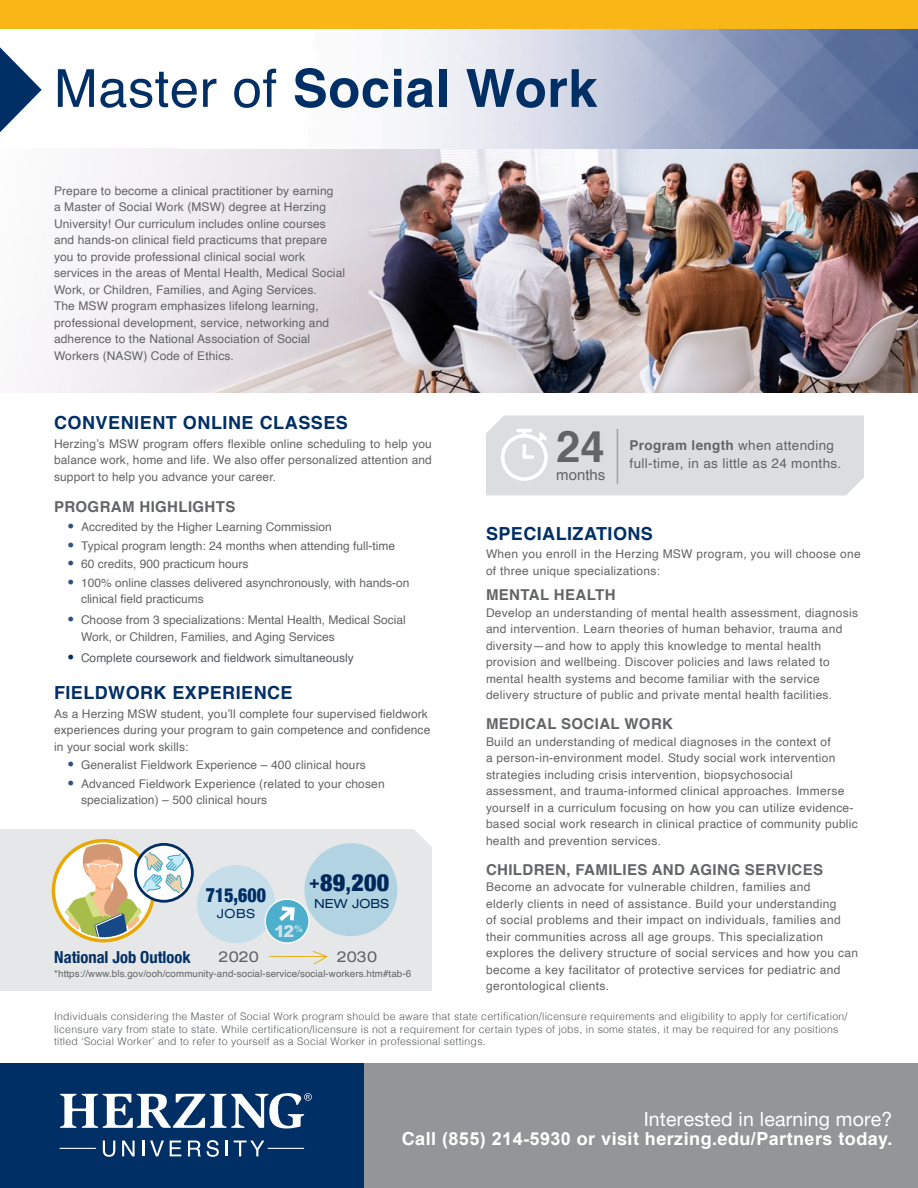
<style>
.page{position:relative;width:918px;height:1188px;background:#fff}
.page>*{position:absolute;margin:0;border:0;box-sizing:border-box;transform-origin:0 0}
.t1{font:700 52.5px "Helvetica";letter-spacing:.01em;color:#002f65}
.t2{font:700 43.5px "Helvetica";color:#636466}
.t3{font:42.75px "Poppy";color:#eaa900;scale:1.27 1}
.t4{font:900 condensed 23.85px "Helvetica Neue";color:#002f65}
.t5{font:900 condensed 19.65px "Helvetica Neue";letter-spacing:.005em;color:#002f65;scale:.9 1}
.t6{font:19.5px "Helvetica Neue";letter-spacing:.01em;color:#fff}
.t7{font:700 18px "Helvetica";letter-spacing:.025em;color:#002f65}
.t8{font:700 18px "Helvetica";letter-spacing:.025em;color:#fff}
.t9{font:700 condensed 16.5px "Helvetica Neue";color:#002f65}
.t10{font:900 16.2px "Arial";color:#cfe3ec}
.t11{font:expanded 15.15px "Helvetica Neue";color:#636466}
.t12{font:700 15px "Helvetica";letter-spacing:.025em;color:#636466}
.t13{font:15px "Helvetica";color:#636466}
.t14{font:13.5px/18px "Helvetica";letter-spacing:.025em;color:#636466}
.t15{font:expanded 12.6px "Helvetica Neue";letter-spacing:.01em;color:#002f65}
.t16{font:12px/16.5px "Helvetica";letter-spacing:.025em;color:#636466}
.t17{font:12px/16.5px "Helvetica";color:#636466}
.t18{font:12px "Helvetica";color:#575b5e}
.t19{font:300 10.5px/12.6px "Helvetica";letter-spacing:.025em;color:#575b5e}
.t20{font:9.75px "Helvetica";letter-spacing:.01em;color:#636466}
.s1{font-weight:400}
.s2{font-weight:300;font-size:13.5px;color:#305082}
.s3{font-weight:300;font-size:13.5px;color:#002f65}
.s4{font-weight:700}
.s5{font-family:"Arial"}
</style>
<div class="page">
<div style="left:0;top:829px;width:432px;height:162px;background:#e6e7e8"></div>
<img style="left:34px;top:148px;width:884px;height:244px">
<img style="left:413px;top:29px;width:505px;height:119px">
<svg style="left:0;top:47px;width:42px;height:85px"></svg>
<div style="left:0;top:0;width:918px;height:29px;background:#f9b617"></div>
<div style="left:0;top:1064px;width:364px;height:124px;background:#002f65"></div>
<div style="left:364px;top:1064px;width:554px;height:124px;background:#939598"></div>
<svg style="left:60px;top:1093px;width:252px;height:36px"></svg>
<hr style="left:60px;top:1148px;width:36px;height:1px;background:#fff">
<hr style="left:268px;top:1148px;width:36px;height:1px;background:#fff">
<svg style="left:103px;top:1141px;width:12px;height:16px"></svg>
<svg style="left:122px;top:1141px;width:13px;height:15px"></svg>
<svg style="left:142px;top:1141px;width:2px;height:15px"></svg>
<svg style="left:150px;top:1141px;width:14px;height:15px"></svg>
<svg style="left:170px;top:1141px;width:11px;height:15px"></svg>
<svg style="left:188px;top:1141px;width:13px;height:15px"></svg>
<svg style="left:207px;top:1140px;width:12px;height:17px"></svg>
<svg style="left:226px;top:1141px;width:2px;height:15px"></svg>
<svg style="left:234px;top:1141px;width:30px;height:15px"></svg>
<div style="left:486px;top:416px;width:378px;height:79px;background:#dcddde"></div>
<hr style="left:617px;top:429px;width:1px;height:55px;background:#bcbec0">
<div style="left:197px;top:865px;width:78px;height:78px;background:#c5dee9;border-radius:50%"></div>
<div style="left:304px;top:843px;width:93px;height:93px;background:#b2d4e2;border-radius:50%"></div>
<div style="left:265px;top:899px;width:44px;height:44px;background:#4dafcb;border-radius:50%"></div>
<div style="left:265px;top:899px;width:45px;height:45px;border:1px solid #fff;border-radius:50%"></div>
<svg style="left:274px;top:900px;width:27px;height:21px"></svg>
<svg style="left:53px;top:841px;width:100px;height:100px"></svg>
<div style="left:52px;top:839px;width:103px;height:103px;border:3px solid #eaa900;border-radius:50%"></div>
<svg style="left:135px;top:844px;width:57px;height:57px"></svg>
<div style="left:134px;top:843px;width:60px;height:60px;border:3px solid #002f65;border-radius:50%"></div>
<svg style="left:63px;top:844px;width:123px;height:94px"></svg>
<h1 class="t1" style="left:54px;top:46px;width:545px"><span class="s1">Master of</span> Social Work</h1>
<p class="t16" style="left:54px;top:183px;width:293px">Prepare to become a clinical practitioner by earning<br>a Master of Social Work (MSW) degree at Herzing University! Our curriculum includes online courses and hands-on clinical field practicums that prepare you to provide professional clinical social work services in the areas of Mental Health, Medical Social Work, or Children, Families, and Aging Services.<br>The MSW program emphasizes lifelong learning, professional development, service, networking and adherence to the National Association of Social Workers (NASW) Code of Ethics.</p>
<h3 class="t7" style="left:54px;top:408px;width:295px">CONVENIENT ONLINE CLASSES</h3>
<p class="t16" style="left:54px;top:436px;width:379px;text-align:justify">Herzing’s MSW program offers flexible online scheduling to help you balance work, home and life. We also offer personalized attention and support to help you advance your career.</p>
<p class="t12" style="left:54px;top:495px;width:183px">PROGRAM HIGHLIGHTS</p>
<p class="t17" style="left:68px;top:519px;width:266px"><span class="s2">•</span> Accredited by the Higher Learning Commission</p>
<p class="t17" style="left:68px;top:538px;width:329px"><span class="s2">•</span> Typical program length: 24 months when attending full-time</p>
<p class="t17" style="left:68px;top:556px;width:182px"><span class="s2">•</span> 60 credits, 900 practicum hours</p>
<p class="t17" style="left:81px;top:575px;width:330px;text-indent:-14px"><span class="s2">•</span> 100% online classes delivered asynchronously, with hands-on clinical field practicums</p>
<p class="t17" style="left:81px;top:612px;width:326px;text-indent:-14px"><span class="s2">•</span> Choose from 3 specializations: Mental Health, Medical Social<br>Work, or Children, Families, and Aging Services</p>
<p class="t18" style="left:68px;top:648px;width:288px"><span class="s3">•</span> Complete coursework and fieldwork simultaneously</p>
<h3 class="t7" style="left:54px;top:678px;width:240px">FIELDWORK EXPERIENCE</h3>
<p class="t16" style="left:54px;top:705px;width:378px">As a Herzing MSW student, you’ll complete four supervised fieldwork experiences during your program to gain competence and confidence in your social work skills:</p>
<p class="t16" style="left:68px;top:757px;width:300px"><span class="s2">•</span> Generalist Fieldwork Experience – 400 clinical hours</p>
<p class="t16" style="left:81px;top:776px;width:305px;text-indent:-14px"><span class="s2">•</span> Advanced Fieldwork Experience (related to your chosen specialization) – 500 clinical hours</p>
<h2 class="t2" style="left:556px;top:411px;width:50px">24</h2>
<p class="t13" style="left:556px;top:463px;width:51px">months</p>
<p class="t14" style="left:630px;top:436px;width:213px"><span class="s4">Program length</span> when attending full-time, in as little as 24 months.</p>
<h3 class="t7" style="left:486px;top:519px;width:168px">SPECIALIZATIONS</h3>
<p class="t16" style="left:486px;top:546px;width:376px">When you enroll in the Herzing MSW program, you will choose one of three unique specializations:</p>
<p class="t12" style="left:486px;top:583px;width:131px">MENTAL HEALTH</p>
<p class="t16" style="left:486px;top:605px;width:374px">Develop an understanding of mental health assessment, diagnosis and intervention. Learn theories of human behavior, trauma and diversity—and how to apply this knowledge to mental health provision and wellbeing. Discover policies and laws related to mental health systems and become familiar with the service delivery structure of public and private mental health facilities.</p>
<p class="t12" style="left:486px;top:712px;width:189px">MEDICAL SOCIAL WORK</p>
<p class="t16" style="left:486px;top:734px;width:373px">Build an understanding of medical diagnoses in the context of<br>a person-in-environment model. Study social work intervention strategies including crisis intervention, biopsychosocial assessment, and trauma-informed clinical approaches. Immerse yourself in a curriculum focusing on how you can utilize evidence&shy;based social work research in clinical practice of community public health and prevention services.</p>
<p class="t12" style="left:486px;top:858px;width:339px">CHILDREN, FAMILIES AND AGING SERVICES</p>
<p class="t16" style="left:486px;top:879px;width:374px">Become an advocate for vulnerable children, families and<br>elderly clients in need of assistance. Build your understanding<br>of social problems and their impact on individuals, families and their communities across all age groups. This specialization explores the delivery structure of social services and how you can become a key facilitator of protective services for pediatric and gerontological clients.</p>
<h3 class="t4" style="left:309px;top:863px;width:81px"><sup>+</sup>89<span class="s4">,</span>200</h3>
<p class="t15" style="left:314px;top:896px;width:76px">NEW JOBS</p>
<h3 class="t5" style="left:206px;top:879px;width:68px">715,600</h3>
<p class="t15" style="left:217px;top:906px;width:40px">JOBS</p>
<h3 class="t10" style="left:274px;top:919px;width:30px">12<sup>%</sup></h3>
<h3 class="t9" style="left:54px;top:943px;width:138px">National Job Outlook</h3>
<p class="t20" style="left:54px;top:966px;width:358px">*https://www.bls.gov/ooh/community-and-social-service/social-workers.htm#tab-6</p>
<p class="t19" style="left:54px;top:1009px;width:795px">Individuals considering the Master of Social Work program should be aware that state certification/licensure requirements and eligibility to apply for certification/ licensure vary from state to state. While certification/licensure is not a requirement for certain types of jobs, in some states, it may be required for any positions titled ‘Social Worker’ and to refer to yourself as a Social Worker in professional settings.</p>
<p class="t11" style="left:219px;top:947px;width:42px">2020</p>
<h3 class="t3" style="left:268px;top:930px;width:51px">x</h3>
<p class="t11" style="left:337px;top:947px;width:42px">2030</p>
<h3 class="t6" style="left:644px;top:1105px;width:250px">Interested in learning more?</h3>
<h3 class="t8" style="left:402px;top:1124px;width:492px">Call <span class="s5">(855) 214-5930</span> or visit herzing.edu<span class="s5">/Partners</span> today.</h3>
</div>
